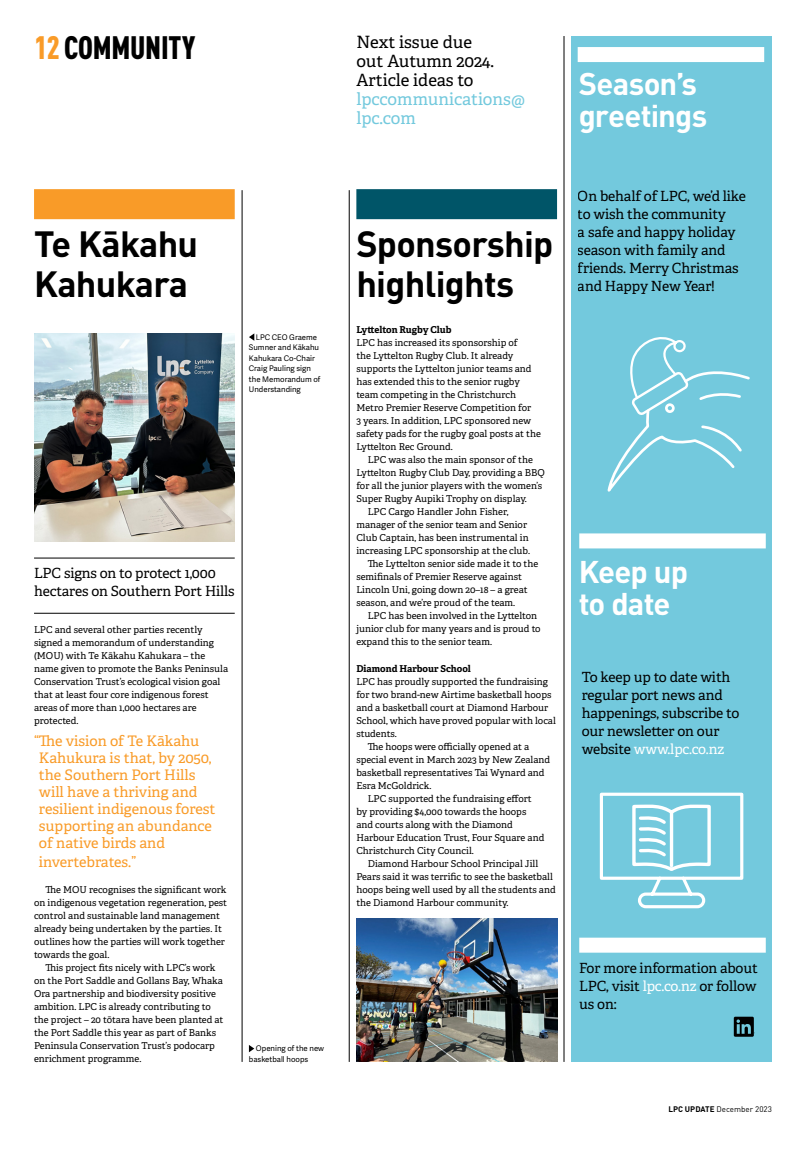
<style>
.page{position:relative;width:806px;height:1149px;background:#fff}
.page>*{position:absolute;margin:0;border:0;box-sizing:border-box;transform-origin:0 0}
.t1{font:700 36px/40px "DIN Pro";letter-spacing:-.02em;color:#000}
.t2{font:900 32px "DIN Cond";letter-spacing:-.01em;color:#000;scale:.95 1}
.t3{font:700 31px/32px "DIN Pro";letter-spacing:-.03em;color:#fff}
.t4{font:16.9px/19px "Adelle";color:#000}
.t5{font:16.9px/19px "Adelle";letter-spacing:-.005em;color:#73c9dd}
.t6{font:14.5px/17px "Adelle";color:#f99b28}
.t7{font:14px/18px "Adelle";letter-spacing:-.01em;color:#000}
.t8{font:9.5px/13px "Adelle";color:#000}
.t9{font:700 9.5px "Adelle";color:#000}
.t10{font:8px "DIN Pro";color:#000}
.t11{font:7.8px/10.5px "Adelle Sans";color:#000}
.s1{color:#f99b28}
.s2{color:#fff}
.s3{font-weight:700}
</style>
<div class="page">
<div style="left:571px;top:36px;width:200px;height:1025px;background:#73c9dd"></div>
<div style="left:579px;top:937px;width:186px;height:15px;background:#fff"></div>
<svg style="left:733px;top:1016px;width:20px;height:20px"></svg>
<div style="left:579px;top:533px;width:186px;height:15px;background:#fff"></div>
<hr style="left:563px;top:36px;width:1px;height:1025px;background:#000">
<hr style="left:242px;top:190px;width:1px;height:871px;background:#000">
<hr style="left:349px;top:190px;width:1px;height:871px;background:#000">
<svg style="left:599px;top:792px;width:145px;height:117px"></svg>
<div style="left:577px;top:47px;width:186px;height:15px;background:#fff"></div>
<svg style="left:607px;top:337px;width:143px;height:153px"></svg>
<img style="left:356px;top:918px;width:200px;height:143px">
<div style="left:356px;top:189px;width:200px;height:30px;background:#005568"></div>
<img style="left:34px;top:333px;width:200px;height:208px">
<hr style="left:34px;top:557px;width:200px;height:1px;background:#000">
<hr style="left:34px;top:613px;width:200px;height:1px;background:#000">
<div style="left:34px;top:189px;width:200px;height:30px;background:#f99b28"></div>
<svg style="left:249px;top:1045px;width:5px;height:6px"></svg>
<svg style="left:249px;top:333px;width:5px;height:8px"></svg>
<h2 class="t2" style="left:34px;top:28px;width:171px"><span class="s1">12</span> COMMUNITY</h2>
<h1 class="t1" style="left:34px;top:221px;width:166px">Te Kākahu<br>Kahukara</h1>
<p class="t11" style="left:249px;top:331px;width:73px;text-indent:7px">LPC CEO Graeme<br>Sumner and Kākahu<br>Kahukara Co-Chair<br>Craig Pauling sign the Memorandum of<br>Understanding</p>
<h3 class="t7" style="left:34px;top:564px;width:202px">LPC signs on to protect 1,000 hectares on Southern Port Hills</h3>
<p class="t8" style="left:34px;top:622px;width:195px">LPC and several other parties recently signed a memorandum of understanding (MOU) with Te Kākahu Kahukara – the name given to promote the Banks Peninsula Conservation Trust’s ecological vision goal that at least four core indigenous forest areas of more than 1,000 hectares are protected.</p>
<h3 class="t6" style="left:39px;top:732px;width:178px;text-indent:-5px">“The vision of Te Kākahu<br>Kahukura is that, by 2050, the Southern Port Hills will have a thriving and resilient indigenous forest supporting an abundance of native birds and</h3>
<h3 class="t6" style="left:39px;top:853px;width:99px">invertebrates.”</h3>
<p class="t8" style="left:34px;top:882px;width:194px;text-indent:11px">The MOU recognises the significant work on indigenous vegetation regeneration, pest control and sustainable land management already being undertaken by the parties. It outlines how the parties will work together towards the goal.</p>
<p class="t8" style="left:34px;top:960px;width:191px;text-indent:11px">This project fits nicely with LPC’s work on the Port Saddle and Gollans Bay, Whaka Ora partnership and biodiversity positive ambition. LPC is already contributing to the project – 20 tōtara have been planted at the Port Saddle this year as part of Banks Peninsula Conservation Trust’s podocarp enrichment programme.</p>
<p class="t11" style="left:249px;top:1042px;width:77px;text-indent:7px">Opening of the new basketball hoops</p>
<h3 class="t4" style="left:356px;top:33px;width:139px">Next issue due out Autumn 2024.<br>Article ideas to</h3>
<h3 class="t5" style="left:356px;top:90px;width:170px">lpccommunications@ lpc.com</h3>
<h3 class="t3" style="left:578px;top:65px;width:130px">Season’s greetings</h3>
<h1 class="t1" style="left:356px;top:221px;width:198px">Sponsorship highlights</h1>
<p class="t9" style="left:356px;top:324px;width:97px">Lyttelton Rugby Club</p>
<p class="t8" style="left:356px;top:336px;width:186px">LPC has increased its sponsorship of<br>the Lyttelton Rugby Club. It already supports the Lyttelton junior teams and has extended this to the senior rugby team competing in the Christchurch Metro Premier Reserve Competition for<br>3 years. In addition, LPC sponsored new safety pads for the rugby goal posts at the Lyttelton Rec Ground.</p>
<p class="t8" style="left:367px;top:453px;width:167px">LPC was also the main sponsor of the</p>
<p class="t8" style="left:356px;top:466px;width:190px">Lyttelton Rugby Club Day, providing a BBQ</p>
<p class="t8" style="left:356px;top:479px;width:187px">for all the junior players with the women’s</p>
<p class="t8" style="left:356px;top:492px;width:172px">Super Rugby Aupiki Trophy on display.</p>
<p class="t8" style="left:367px;top:505px;width:142px">LPC Cargo Handler John Fisher,</p>
<p class="t8" style="left:356px;top:518px;width:172px">manager of the senior team and Senior</p>
<p class="t8" style="left:356px;top:531px;width:174px">Club Captain, has been instrumental in</p>
<p class="t8" style="left:356px;top:544px;width:175px">increasing LPC sponsorship at the club.</p>
<p class="t8" style="left:367px;top:557px;width:172px">The Lyttelton senior side made it to the</p>
<p class="t8" style="left:356px;top:570px;width:167px">semifinals of Premier Reserve against</p>
<p class="t8" style="left:356px;top:583px;width:173px">Lincoln Uni, going down 20–18 – a great</p>
<p class="t8" style="left:356px;top:596px;width:160px">season, and we’re proud of the team.</p>
<p class="t8" style="left:367px;top:609px;width:171px">LPC has been involved in the Lyttelton</p>
<p class="t8" style="left:356px;top:622px;width:186px">junior club for many years and is proud to</p>
<p class="t8" style="left:356px;top:635px;width:137px">expand this to the senior team.</p>
<p class="t9" style="left:356px;top:662px;width:116px">Diamond Harbour School</p>
<p class="t8" style="left:356px;top:674px;width:193px">LPC has proudly supported the fundraising</p>
<p class="t8" style="left:356px;top:687px;width:196px">for two brand-new Airtime basketball hoops</p>
<p class="t8" style="left:356px;top:700px;width:193px">and a basketball court at Diamond Harbour</p>
<p class="t8" style="left:356px;top:713px;width:201px">School, which have proved popular with local</p>
<p class="t8" style="left:356px;top:726px;width:42px">students.</p>
<p class="t8" style="left:367px;top:739px;width:163px">The hoops were officially opened at a</p>
<p class="t8" style="left:356px;top:752px;width:195px">special event in March 2023 by New Zealand</p>
<p class="t8" style="left:356px;top:765px;width:189px">basketball representatives Tai Wynard and</p>
<p class="t8" style="left:356px;top:778px;width:76px">Esra McGoldrick.</p>
<p class="t8" style="left:367px;top:791px;width:165px">LPC supported the fundraising effort</p>
<p class="t8" style="left:356px;top:804px;width:171px">by providing $4,000 towards the hoops</p>
<p class="t8" style="left:356px;top:817px;width:158px">and courts along with the Diamond</p>
<p class="t8" style="left:356px;top:830px;width:189px">Harbour Education Trust, Four Square and</p>
<p class="t8" style="left:356px;top:843px;width:119px">Christchurch City Council.</p>
<p class="t8" style="left:367px;top:856px;width:172px">Diamond Harbour School Principal Jill</p>
<p class="t8" style="left:356px;top:869px;width:198px">Pears said it was terrific to see the basketball</p>
<p class="t8" style="left:356px;top:882px;width:201px">hoops being well used by all the students and</p>
<p class="t8" style="left:356px;top:895px;width:154px">the Diamond Harbour community.</p>
<h3 class="t7" style="left:577px;top:187px;width:170px">On behalf of LPC, we’d like to wish the community<br>a safe and happy holiday season with family and friends. Merry Christmas and Happy New Year!</h3>
<h3 class="t3" style="left:578px;top:553px;width:111px">Keep up to date</h3>
<h3 class="t7" style="left:581px;top:668px;width:159px">To keep up to date with regular port news and happenings, subscribe to our newsletter on our website <span class="s2">www.lpc.co.nz</span></h3>
<h3 class="t7" style="left:579px;top:958px;width:180px;text-align:justify">For more information about LPC, visit <span class="s2">lpc.co.nz</span> or follow us on:</h3>
<p class="t10" style="left:668px;top:1102px;width:105px"><span class="s3">LPC UPDATE</span> December 2023</p>
</div>
